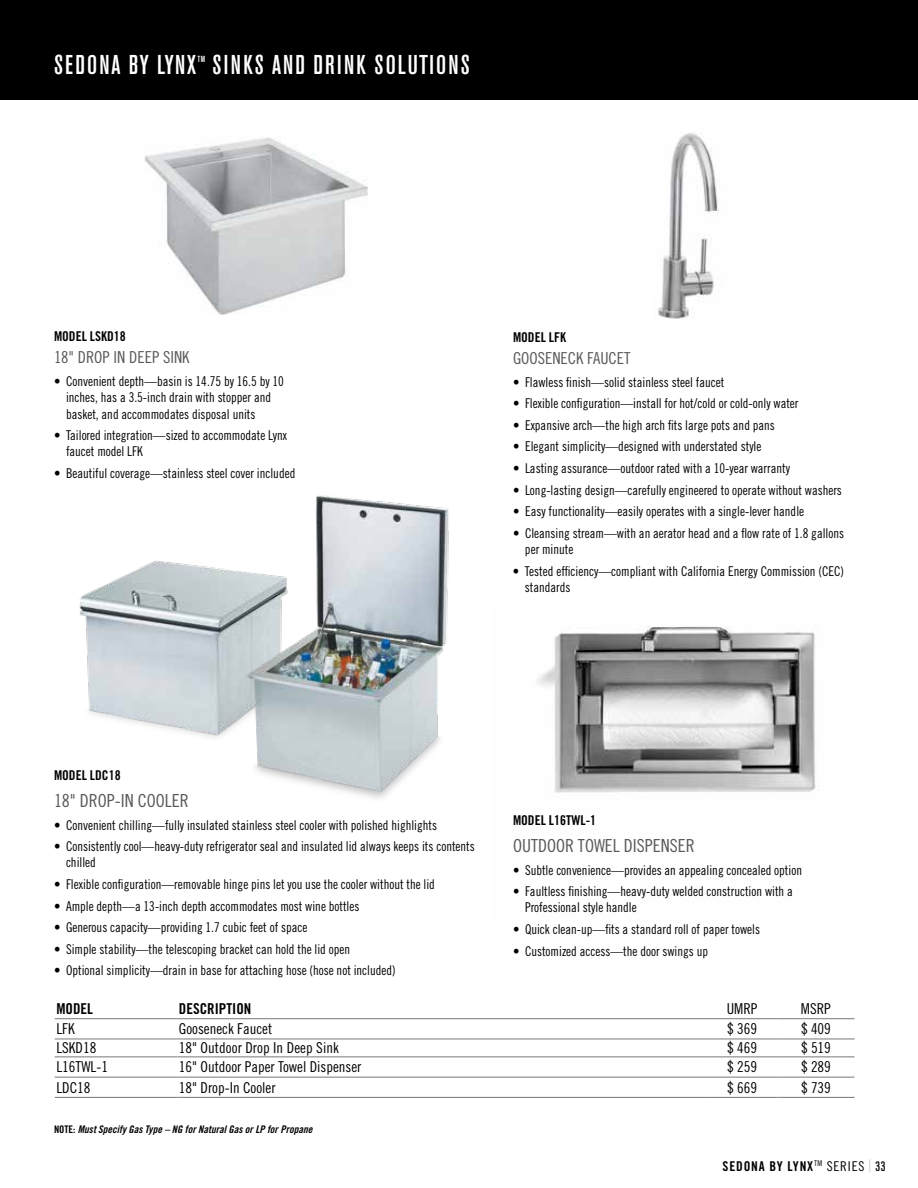
<style>
.page{position:relative;width:918px;height:1188px;background:#fff}
.page>*{position:absolute;margin:0;border:0;box-sizing:border-box;transform-origin:0 0}
.t1{font:500 condensed 27px "Akzidenz Grotesk BE";letter-spacing:.08em;color:#fff}
.t2{font:18px "Trade Gothic LT Std Cn 18";color:#58595b}
.t3{font:16.5px "Trade Gothic LT Std Cn 18";color:#58595b}
.t4{font:15px "Trade Gothic LT Std Cn 18";color:#000}
.t5{font:15px "Trade Gothic LT Std Bd Cn 20";color:#000}
.t6{font:13.5px/16.2px "Trade Gothic LT Std Cn 18";color:#000;scale:.95 1}
.t7{font:13.5px "Trade Gothic LT Std Bd Cn 20";color:#000}
.t8{font:13.5px "Trade Gothic LT Std Bd Cn 20";letter-spacing:.06em;color:#000}
.t9{font:10.5px "Trade Gothic LT Std Bd Cn 20 Obl";color:#000}
.t10{font:500 condensed 8.7px "Akzidenz Grotesk BE";color:#fff}
.s1{font-family:"Trade Gothic LT Std Bd Cn 20"}
.s2{font-family:"Trade Gothic LT Std Cn 18"}
.s3{font-family:"Akzidenz Grotesk BE";font-weight:500;font-stretch:condensed}
</style>
<div class="page">
<svg style="left:869px;top:1159px;width:1px;height:14px"></svg>
<img style="left:537px;top:626px;width:281px;height:167px">
<div style="left:0;top:0;width:918px;height:99px;background:#000"></div>
<img style="left:79px;top:561px;width:149px;height:177px">
<img style="left:228px;top:495px;width:221px;height:304px">
<hr style="left:55px;top:1057px;width:122px;height:1px;background:#77787b">
<hr style="left:177px;top:1057px;width:530px;height:1px;background:#77787b">
<hr style="left:707px;top:1057px;width:70px;height:1px;background:#77787b">
<hr style="left:777px;top:1057px;width:77px;height:1px;background:#77787b">
<hr style="left:55px;top:1077px;width:122px;height:1px;background:#77787b">
<hr style="left:177px;top:1077px;width:530px;height:1px;background:#77787b">
<hr style="left:55px;top:1097px;width:122px;height:1px;background:#77787b">
<hr style="left:177px;top:1097px;width:530px;height:1px;background:#77787b">
<hr style="left:707px;top:1097px;width:70px;height:1px;background:#77787b">
<hr style="left:777px;top:1097px;width:77px;height:1px;background:#77787b">
<hr style="left:707px;top:1077px;width:70px;height:1px;background:#77787b">
<hr style="left:777px;top:1077px;width:77px;height:1px;background:#77787b">
<hr style="left:55px;top:1018px;width:122px;height:1px;background:#77787b">
<hr style="left:55px;top:1039px;width:122px;height:1px;background:#77787b">
<hr style="left:177px;top:1018px;width:530px;height:1px;background:#77787b">
<hr style="left:177px;top:1039px;width:530px;height:1px;background:#77787b">
<hr style="left:707px;top:1018px;width:70px;height:1px;background:#77787b">
<hr style="left:777px;top:1018px;width:77px;height:1px;background:#77787b">
<hr style="left:707px;top:1039px;width:70px;height:1px;background:#77787b">
<hr style="left:777px;top:1039px;width:77px;height:1px;background:#77787b">
<img style="left:144px;top:137px;width:224px;height:177px">
<img style="left:658px;top:133px;width:61px;height:186px">
<h1 class="t1" style="left:54px;top:50px;width:144px">SEDONA BY LYNX</h1>
<p class="t10" style="left:197px;top:54px;width:9px">TM</p>
<h1 class="t1" style="left:213px;top:50px;width:259px">SINKS AND DRINK SOLUTIONS</h1>
<p class="t7" style="left:54px;top:328px;width:73px">MODEL LSKD18</p>
<p class="t3" style="left:54px;top:347px;width:137px">18" DROP IN DEEP SINK</p>
<p class="t6" style="left:66px;top:373px;width:231px;text-indent:-12px">• Convenient depth—basin is 14.75 by 16.5 by 10 inches, has a 3.5-inch drain with stopper and basket, and accommodates disposal units</p>
<p class="t6" style="left:66px;top:427px;width:234px;text-indent:-12px">• Tailored integration—sized to accommodate Lynx faucet model LFK</p>
<p class="t6" style="left:54px;top:465px;width:256px">• Beautiful coverage—stainless steel cover included</p>
<p class="t7" style="left:513px;top:329px;width:55px">MODEL LFK</p>
<p class="t3" style="left:513px;top:348px;width:119px">GOOSENECK FAUCET</p>
<p class="t6" style="left:513px;top:373px;width:224px">• Flawless finish—solid stainless steel faucet</p>
<p class="t6" style="left:513px;top:395px;width:302px">• Flexible configuration—install for hot/cold or cold-only water</p>
<p class="t6" style="left:513px;top:417px;width:277px">• Expansive arch—the high arch fits large pots and pans</p>
<p class="t6" style="left:513px;top:438px;width:263px">• Elegant simplicity—designed with understated style</p>
<p class="t6" style="left:513px;top:460px;width:293px">• Lasting assurance—outdoor rated with a 10-year warranty</p>
<p class="t6" style="left:513px;top:481px;width:348px">• Long-lasting design—carefully engineered to operate without washers</p>
<p class="t6" style="left:513px;top:503px;width:308px">• Easy functionality—easily operates with a single-lever handle</p>
<p class="t6" style="left:525px;top:525px;width:337px;text-indent:-12px">• Cleansing stream—with an aerator head and a flow rate of 1.8 gallons per minute</p>
<p class="t6" style="left:525px;top:562px;width:337px;text-indent:-12px">• Tested efficiency—compliant with California Energy Commission (CEC) standards</p>
<p class="t7" style="left:54px;top:767px;width:68px">MODEL LDC18</p>
<h2 class="t2" style="left:54px;top:789px;width:136px">18" DROP-IN COOLER</h2>
<p class="t6" style="left:54px;top:816px;width:405px">• Convenient chilling—fully insulated stainless steel cooler with polished highlights</p>
<p class="t6" style="left:66px;top:838px;width:432px;text-indent:-12px">• Consistently cool—heavy-duty refrigerator seal and insulated lid always keeps its contents chilled</p>
<p class="t6" style="left:54px;top:876px;width:403px">• Flexible configuration—removable hinge pins let you use the cooler without the lid</p>
<p class="t6" style="left:54px;top:897px;width:323px">• Ample depth—a 13-inch depth accommodates most wine bottles</p>
<p class="t6" style="left:54px;top:919px;width:268px">• Generous capacity—providing 1.7 cubic feet of space</p>
<p class="t6" style="left:54px;top:941px;width:313px">• Simple stability—the telescoping bracket can hold the lid open</p>
<p class="t6" style="left:54px;top:962px;width:361px">• Optional simplicity—drain in base for attaching hose (hose not included)</p>
<p class="t5" style="left:56px;top:1000px;width:38px">MODEL</p>
<p class="t5" style="left:179px;top:1000px;width:74px">DESCRIPTION</p>
<p class="t4" style="left:727px;top:1000px;width:32px">UMRP</p>
<p class="t4" style="left:801px;top:1000px;width:31px">MSRP</p>
<p class="t4" style="left:56px;top:1020px;width:20px">LFK</p>
<p class="t4" style="left:179px;top:1020px;width:95px">Gooseneck Faucet</p>
<p class="t4" style="left:727px;top:1020px;width:31px">$ 369</p>
<p class="t4" style="left:801px;top:1020px;width:31px">$ 409</p>
<p class="t4" style="left:56px;top:1039px;width:41px">LSKD18</p>
<p class="t4" style="left:179px;top:1039px;width:162px">18" Outdoor Drop In Deep Sink</p>
<p class="t4" style="left:727px;top:1039px;width:31px">$ 469</p>
<p class="t4" style="left:801px;top:1039px;width:31px">$ 519</p>
<p class="t4" style="left:56px;top:1058px;width:53px">L16TWL-1</p>
<p class="t4" style="left:179px;top:1058px;width:184px">16" Outdoor Paper Towel Dispenser</p>
<p class="t4" style="left:727px;top:1058px;width:31px">$ 259</p>
<p class="t4" style="left:801px;top:1058px;width:31px">$ 289</p>
<p class="t4" style="left:56px;top:1078px;width:36px">LDC18</p>
<p class="t4" style="left:179px;top:1078px;width:98px">18" Drop-In Cooler</p>
<p class="t4" style="left:727px;top:1078px;width:31px">$ 669</p>
<p class="t4" style="left:801px;top:1078px;width:31px">$ 739</p>
<p class="t9" style="left:54px;top:1123px;width:260px"><span class="s1">NOTE:</span> Must Specify Gas Type – NG for Natural Gas or LP for Propane</p>
<p class="t7" style="left:513px;top:812px;width:85px">MODEL L16TWL-1</p>
<h2 class="t2" style="left:513px;top:835px;width:183px">OUTDOOR TOWEL DISPENSER</h2>
<p class="t6" style="left:513px;top:862px;width:306px">• Subtle convenience—provides an appealing concealed option</p>
<p class="t6" style="left:525px;top:883px;width:283px;text-indent:-12px">• Faultless finishing—heavy-duty welded construction with a<br>Professional style handle</p>
<p class="t6" style="left:513px;top:921px;width:262px">• Quick clean-up—fits a standard roll of paper towels</p>
<p class="t6" style="left:513px;top:943px;width:207px">• Customized access—the door swings up</p>
<p class="t8" style="left:723px;top:1158px;width:165px">SEDONA BY LYNX<sup>TM</sup> <span class="s2">SERIES</span> <span class="s3">33</span></p>
</div>
